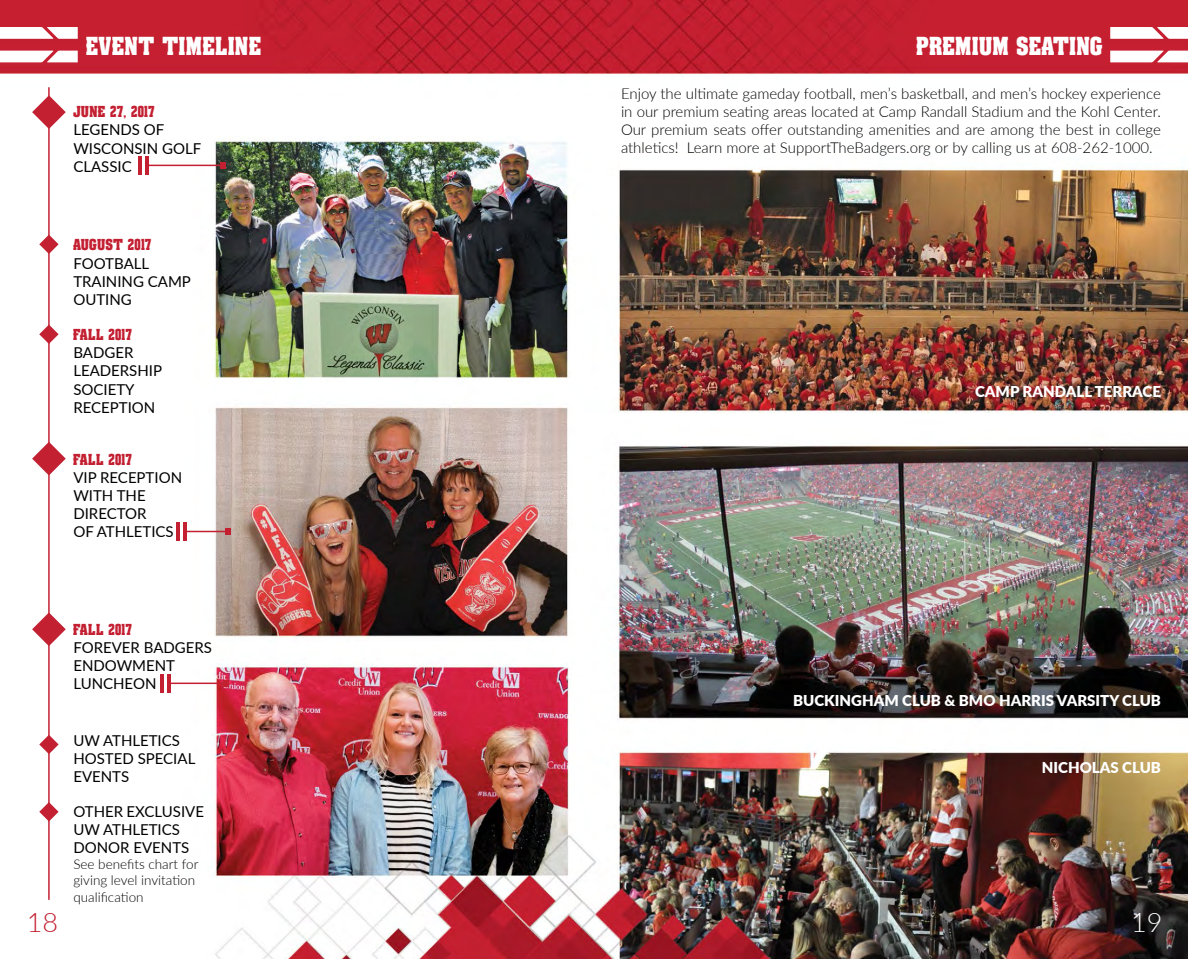
<style>
.page{position:relative;width:1188px;height:959px;background:#fff}
.page>*{position:absolute;margin:0;border:0;box-sizing:border-box;transform-origin:0 0}
.t1{font:27px "W Isconsin";letter-spacing:.025em;color:#fff}
.t2{font:300 27px "Lato";color:#c32032}
.t3{font:300 27px "Lato";color:#fff}
.t4{font:16.5px "W Isconsin";letter-spacing:.03em;color:#c32032}
.t5{font:300 15px/18px "Lato";color:#000;text-align:justify}
.t6{font:15px/18px "Lato";color:#000}
.t7{font:900 15px "Lato";color:#fff}
.t8{font:300 13.5px/16.2px "Lato";color:#000}
</style>
<div class="page">
<img style="left:0;top:0;width:1188px;height:958px">
<svg style="left:1110px;top:27px;width:78px;height:35px"></svg>
<svg style="left:0;top:27px;width:78px;height:35px"></svg>
<hr style="left:139px;top:156px;width:3px;height:19px;background:#c32032">
<hr style="left:146px;top:165px;width:77px;height:1px;background:#c32032">
<svg style="left:220px;top:162px;width:6px;height:6px"></svg>
<hr style="left:145px;top:156px;width:3px;height:19px;background:#c32032">
<hr style="left:177px;top:522px;width:3px;height:19px;background:#c32032">
<hr style="left:184px;top:530px;width:44px;height:2px;background:#c32032">
<svg style="left:225px;top:528px;width:6px;height:6px"></svg>
<hr style="left:183px;top:522px;width:3px;height:19px;background:#c32032">
<hr style="left:161px;top:674px;width:3px;height:18px;background:#c32032">
<hr style="left:168px;top:682px;width:58px;height:2px;background:#c32032">
<svg style="left:223px;top:680px;width:6px;height:6px"></svg>
<hr style="left:167px;top:674px;width:3px;height:18px;background:#c32032">
<hr style="left:48px;top:87px;width:2px;height:812px;background:#c32032">
<svg style="left:32px;top:95px;width:34px;height:34px"></svg>
<svg style="left:39px;top:235px;width:20px;height:19px"></svg>
<svg style="left:32px;top:442px;width:34px;height:33px"></svg>
<svg style="left:39px;top:324px;width:20px;height:20px"></svg>
<svg style="left:32px;top:612px;width:34px;height:34px"></svg>
<svg style="left:39px;top:734px;width:20px;height:20px"></svg>
<svg style="left:39px;top:802px;width:20px;height:19px"></svg>
<p class="t1" style="left:86px;top:31px;width:176px">EVENT TIMELINE</p>
<p class="t1" style="left:917px;top:31px;width:187px">PREMIUM SEATING</p>
<p class="t4" style="left:73px;top:103px;width:83px">JUNE 27, 2017</p>
<p class="t6" style="left:73px;top:120px;width:129px">LEGENDS OF<br>WISCONSIN GOLF<br>CLASSIC</p>
<p class="t4" style="left:73px;top:236px;width:80px">AUGUST 2017</p>
<p class="t6" style="left:73px;top:253px;width:119px">FOOTBALL<br>TRAINING CAMP<br>OUTING</p>
<p class="t4" style="left:73px;top:326px;width:60px">FALL 2017</p>
<p class="t6" style="left:73px;top:343px;width:90px">BADGER<br>LEADERSHIP<br>SOCIETY</p>
<p class="t6" style="left:73px;top:397px;width:83px">RECEPTION</p>
<p class="t4" style="left:73px;top:450px;width:60px">FALL 2017</p>
<p class="t6" style="left:73px;top:468px;width:110px">VIP RECEPTION<br>WITH THE<br>DIRECTOR<br>OF ATHLETICS</p>
<p class="t5" style="left:621px;top:84px;width:541px">Enjoy the ultimate gameday football, men’s basketball, and men’s hockey experience in our premium seating areas located at Camp Randall Stadium and the Kohl Center.<br>Our premium seats offer outstanding amenities and are among the best in college athletics! Learn more at SupportTheBadgers.org or by calling us at 608-262-1000.</p>
<p class="t7" style="left:975px;top:380px;width:187px">CAMP RANDALL TERRACE</p>
<p class="t4" style="left:73px;top:620px;width:60px">FALL 2017</p>
<p class="t6" style="left:73px;top:638px;width:140px">FOREVER BADGERS<br>ENDOWMENT<br>LUNCHEON</p>
<p class="t2" style="left:27px;top:903px;width:33px">18</p>
<p class="t6" style="left:73px;top:731px;width:124px">UW ATHLETICS<br>HOSTED SPECIAL<br>EVENTS</p>
<p class="t6" style="left:73px;top:801px;width:132px">OTHER EXCLUSIVE<br>UW ATHLETICS<br>DONOR EVENTS</p>
<p class="t8" style="left:73px;top:855px;width:127px">See benefits chart for giving level invitation qualification</p>
<p class="t7" style="left:793px;top:689px;width:369px">BUCKINGHAM CLUB &amp; BMO HARRIS VARSITY CLUB</p>
<p class="t7" style="left:1042px;top:755px;width:121px">NICHOLAS CLUB</p>
<p class="t3" style="left:1131px;top:903px;width:33px">19</p>
</div>
